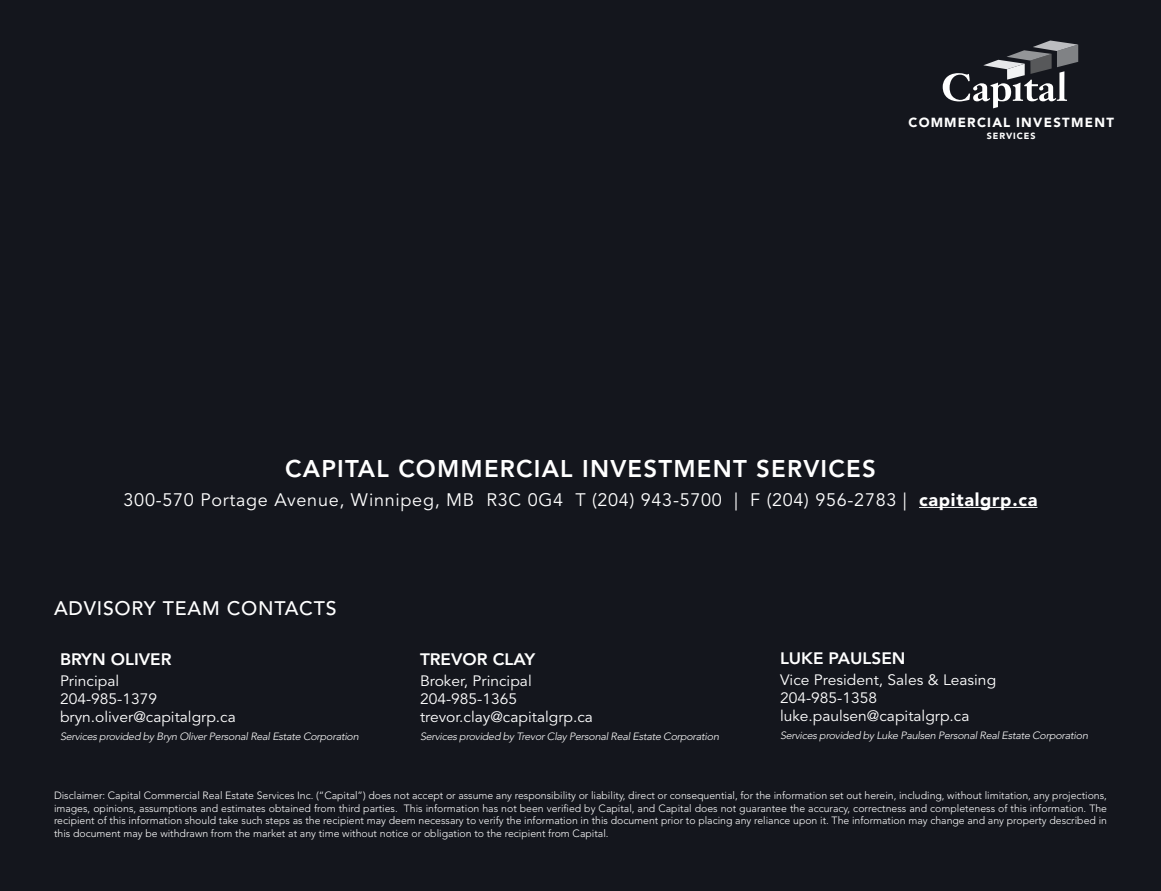
<style>
.page{position:relative;width:1161px;height:891px;background:#14161d}
.page>*{position:absolute;margin:0;border:0;box-sizing:border-box;transform-origin:0 0}
.t1{font:800 24px "Avenir LT Std";letter-spacing:.05em;color:#fff}
.t2{font:500 19.5px "Avenir LT Std";letter-spacing:.04em;color:#fff}
.t3{font:18px "Avenir LT Std";letter-spacing:.04em;color:#fff}
.t4{font:800 16.5px "Avenir LT Std";color:#fff;scale:1.04 1}
.t5{font:15px/18px "Avenir LT Std";color:#fff;scale:1.04 1}
.t6{font:900 13.2px "Avenir LT Std";letter-spacing:.1em;color:#fff}
.t7{font:300 10.5px/12.6px "Avenir LT Std";color:#fff;text-align:justify}
.t8{font:italic 300 10.5px "Avenir LT Std";letter-spacing:-.03em;color:#fff;scale:1.04 1}
.t9{font:900 8.85px "Avenir LT Std";letter-spacing:.1em;color:#fff}
.s1{font-weight:900}
</style>
<div class="page">
<hr style="left:919px;top:507px;width:118px;height:1px;background:#fff">
<svg style="left:942px;top:40px;width:137px;height:69px"></svg>
<p class="t6" style="left:908px;top:114px;width:207px">COMMERCIAL INVESTMENT</p>
<p class="t9" style="left:987px;top:131px;width:50px">SERVICES</p>
<h1 class="t1" style="left:285px;top:455px;width:592px">CAPITAL COMMERCIAL INVESTMENT SERVICES</h1>
<h3 class="t3" style="left:124px;top:489px;width:915px">300-570 Portage Avenue, Winnipeg, MB R3C 0G4 T (204) 943-5700 | F (204) 956-2783 | <span class="s1">capitalgrp.ca</span></h3>
<h2 class="t2" style="left:54px;top:597px;width:284px">ADVISORY TEAM CONTACTS</h2>
<h3 class="t4" style="left:60px;top:649px;width:109px">BRYN OLIVER</h3>
<h3 class="t5" style="left:60px;top:672px;width:171px">Principal<br>204-985-1379 bryn.oliver@capitalgrp.ca</h3>
<p class="t8" style="left:60px;top:730px;width:289px">Services provided by Bryn Oliver Personal Real Estate Corporation</p>
<h3 class="t4" style="left:420px;top:649px;width:112px">TREVOR CLAY</h3>
<h3 class="t5" style="left:420px;top:672px;width:168px">Broker, Principal<br>204-985-1365 trevor.clay@capitalgrp.ca</h3>
<p class="t8" style="left:420px;top:730px;width:289px">Services provided by Trevor Clay Personal Real Estate Corporation</p>
<h3 class="t4" style="left:780px;top:648px;width:122px">LUKE PAULSEN</h3>
<h3 class="t5" style="left:780px;top:671px;width:209px">Vice President, Sales &amp; Leasing<br>204-985-1358 luke.paulsen@capitalgrp.ca</h3>
<p class="t8" style="left:780px;top:729px;width:298px">Services provided by Luke Paulsen Personal Real Estate Corporation</p>
<p class="t7" style="left:54px;top:789px;width:1055px">Disclaimer: Capital Commercial Real Estate Services Inc. (“Capital”) does not accept or assume any responsibility or liability, direct or consequential, for the information set out herein, including, without limitation, any projections, images, opinions, assumptions and estimates obtained from third parties. This information has not been verified by Capital, and Capital does not guarantee the accuracy, correctness and completeness of this information. The recipient of this information should take such steps as the recipient may deem necessary to verify the information in this document prior to placing any reliance upon it. The information may change and any property described in this document may be withdrawn from the market at any time without notice or obligation to the recipient from Capital.</p>
</div>
